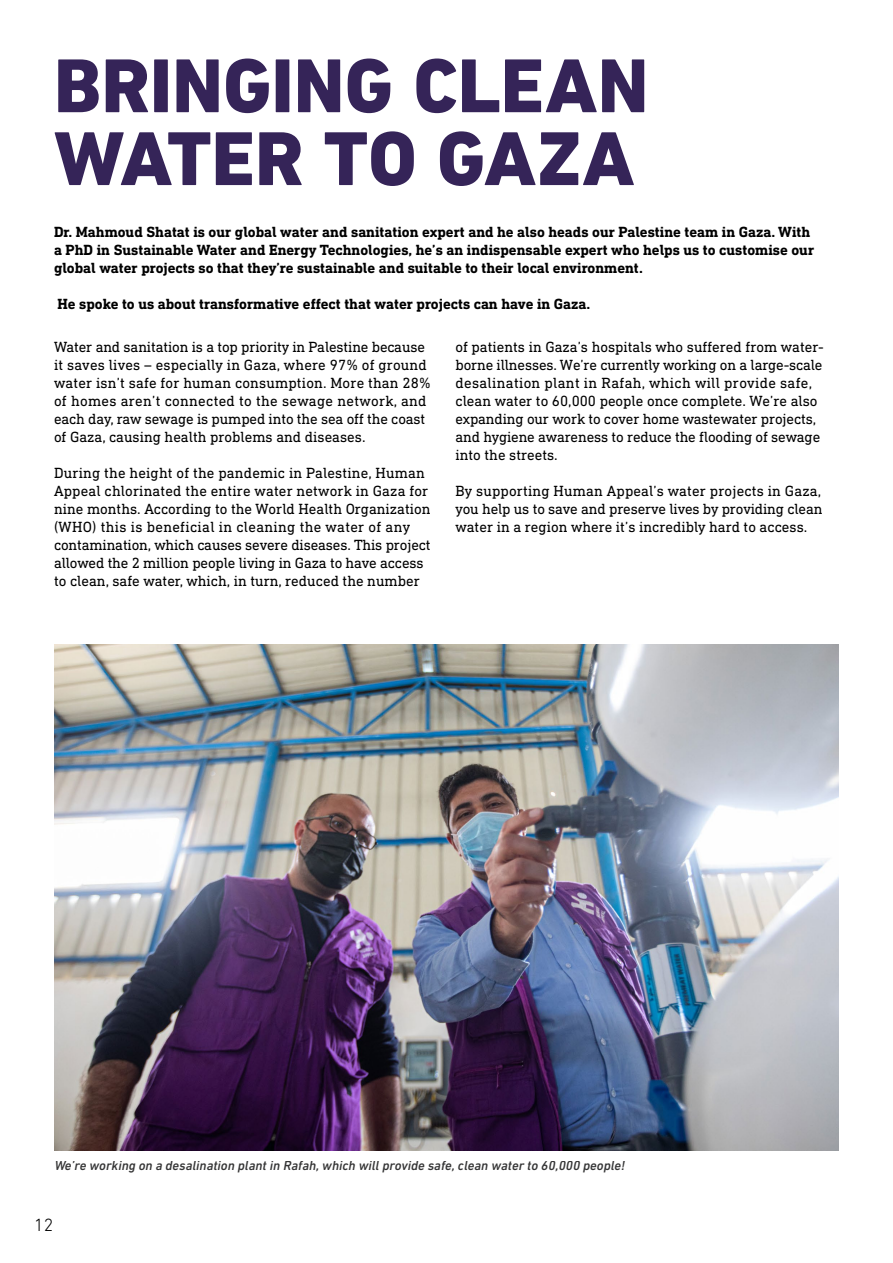
<style>
.page{position:relative;width:893px;height:1263px;background:#fff}
.page>*{position:absolute;margin:0;border:0;box-sizing:border-box;transform-origin:0 0}
.t1{font:800 77.55px/72.9px "DIN Next LT Pro";color:#352458}
.t2{font:300 18px "DIN Next LT Pro";color:#000}
.t3{font:15px/18px "DIN Next Slab Pro";color:#000}
.t4{font:700 15px/18px "DIN Next Slab Pro";color:#000}
.t5{font:italic 500 13.5px "DIN Next LT Pro";color:#020203}
</style>
<div class="page">
<img style="left:54px;top:644px;width:785px;height:506px">
<h1 class="t1" style="left:54px;top:49px;width:596px">BRINGING CLEAN<br>WATER TO GAZA</h1>
<p class="t4" style="left:54px;top:223px;width:762px">Dr. Mahmoud Shatat is our global water and sanitation expert and he also heads our Palestine team in Gaza. With a PhD in Sustainable Water and Energy Technologies, he’s an indispensable expert who helps us to customise our global water projects so that they’re sustainable and suitable to their local environment.</p>
<p class="t4" style="left:58px;top:295px;width:534px">He spoke to us about transformative effect that water projects can have in Gaza.</p>
<p class="t3" style="left:54px;top:338px;width:378px">Water and sanitation is a top priority in Palestine because it saves lives – especially in Gaza, where 97% of ground water isn’t safe for human consumption. More than 28% of homes aren’t connected to the sewage network, and each day, raw sewage is pumped into the sea off the coast of Gaza, causing health problems and diseases.</p>
<p class="t3" style="left:54px;top:464px;width:378px">During the height of the pandemic in Palestine, Human Appeal chlorinated the entire water network in Gaza for nine months. According to the World Health Organization (WHO) this is beneficial in cleaning the water of any contamination, which causes severe diseases. This project allowed the 2 million people living in Gaza to have access to clean, safe water, which, in turn, reduced the number</p>
<p class="t3" style="left:455px;top:338px;width:370px">of patients in Gaza’s hospitals who suffered from water&shy;borne illnesses. We’re currently working on a large-scale desalination plant in Rafah, which will provide safe, clean water to 60,000 people once complete. We’re also expanding our work to cover home wastewater projects, and hygiene awareness to reduce the flooding of sewage into the streets.</p>
<p class="t3" style="left:455px;top:482px;width:368px;text-align:justify">By supporting Human Appeal’s water projects in Gaza, you help us to save and preserve lives by providing clean water in a region where it’s incredibly hard to access.</p>
<p class="t5" style="left:54px;top:1158px;width:573px">We’re working on a desalination plant in Rafah, which will provide safe, clean water to 60,000 people!</p>
<p class="t2" style="left:34px;top:1215px;width:21px">12</p>
</div>
